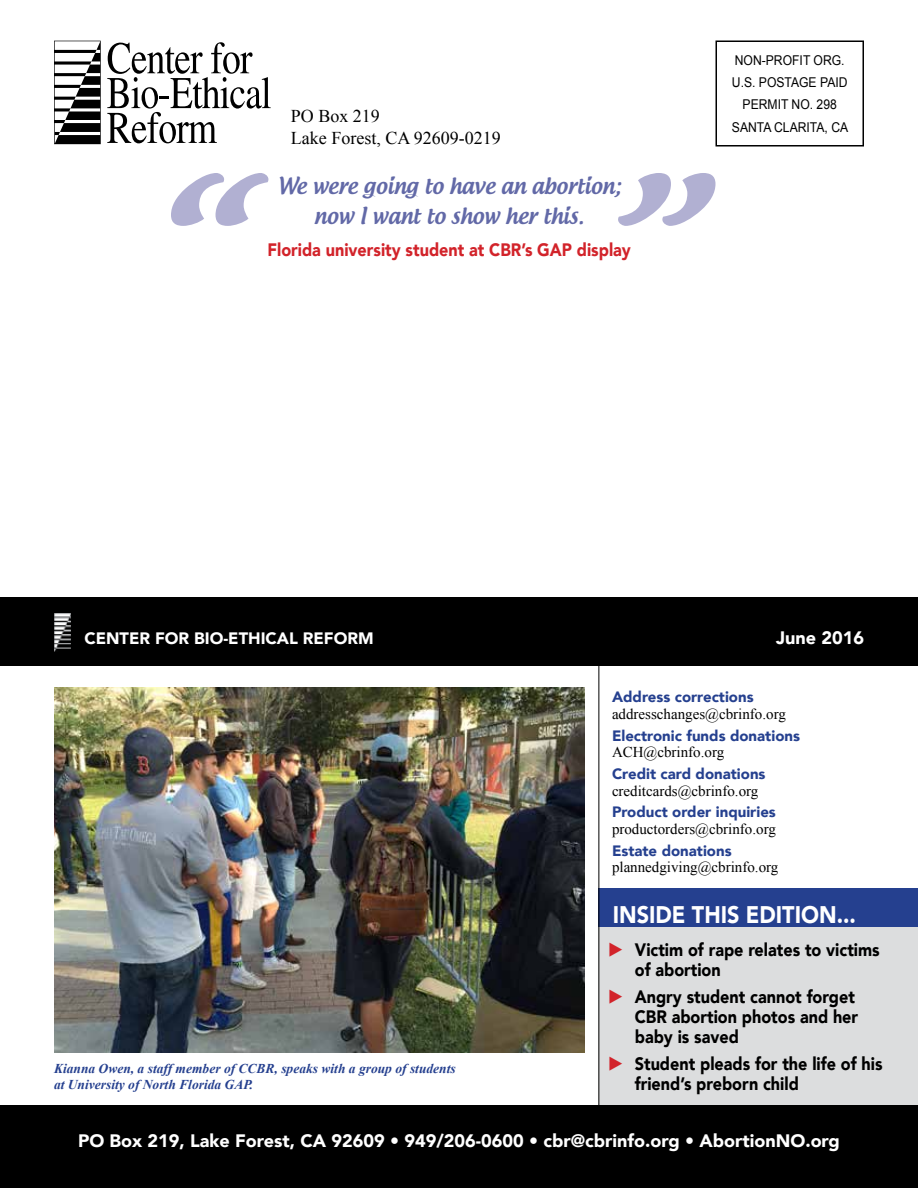
<style>
.page{position:relative;width:918px;height:1188px;background:#fff}
.page>*{position:absolute;margin:0;border:0;box-sizing:border-box;transform-origin:0 0}
.t1{font:900 24px "Avenir";color:#fff;scale:.9 1}
.t2{font:500 22.5px/30px "Androgyne";color:#6269a7;text-align:center;scale:.95 1}
.t3{font:900 18px/20.1px "Avenir";color:#000;scale:.9 1}
.t4{font:900 18px "Avenir";color:#fff}
.t5{font:900 18px "Avenir";color:#d2232a;scale:.9 1}
.t6{font:18px/21.6px "Times New Roman";color:#000}
.t7{font:900 16.5px "Avenir";color:#fff}
.t8{font:15px "Times New Roman";color:#000}
.t9{font:900 15px "Avenir";color:#25408f}
.t10{font:italic 700 13.5px/16.2px "Times New Roman";color:#25408f}
.t11{font:13.5px/22px "Arial";color:#000;text-align:center;scale:.9 1}
</style>
<div class="page">
<div style="left:598px;top:926px;width:320px;height:181px;background:#dcddde"></div>
<div style="left:599px;top:888px;width:319px;height:38px;background:#25408f"></div>
<hr style="left:598px;top:657px;width:1px;height:452px;background:#000">
<div style="left:716px;top:40px;width:148px;height:107px;border:2px solid #000"></div>
<svg style="left:54px;top:41px;width:47px;height:103px"></svg>
<svg style="left:107px;top:42px;width:164px;height:101px"></svg>
<svg style="left:171px;top:173px;width:97px;height:53px"></svg>
<svg style="left:618px;top:173px;width:98px;height:53px"></svg>
<div style="left:0;top:1106px;width:918px;height:82px;background:#000"></div>
<div style="left:0;top:597px;width:918px;height:68px;background:#000"></div>
<img style="left:54px;top:614px;width:17px;height:37px">
<img style="left:54px;top:687px;width:531px;height:366px">
<p class="t6" style="left:291px;top:105px;width:211px">PO Box 219<br>Lake Forest, CA 92609-0219</p>
<p class="t2" style="left:277px;top:171px;width:363px">We were going to have an abortion; now I want to show her this.</p>
<p class="t5" style="left:268px;top:234px;width:405px">Florida university student at CBR’s GAP display</p>
<p class="t11" style="left:732px;top:50px;width:131px">NON-PROFIT ORG.<br>U.S. POSTAGE PAID<br>PERMIT NO. 298<br>SANTA CLARITA, CA</p>
<p class="t7" style="left:84px;top:625px;width:291px">CENTER FOR BIO-ETHICAL REFORM</p>
<p class="t4" style="left:776px;top:623px;width:89px">June 2016</p>
<p class="t9" style="left:612px;top:684px;width:143px">Address corrections</p>
<p class="t8" style="left:612px;top:705px;width:175px">addresschanges@cbrinfo.org</p>
<p class="t9" style="left:612px;top:723px;width:190px">Electronic funds donations</p>
<p class="t8" style="left:612px;top:743px;width:114px">ACH@cbrinfo.org</p>
<p class="t9" style="left:612px;top:761px;width:155px">Credit card donations</p>
<p class="t8" style="left:612px;top:782px;width:148px">creditcards@cbrinfo.org</p>
<p class="t9" style="left:612px;top:799px;width:165px">Product order inquiries</p>
<p class="t8" style="left:612px;top:820px;width:165px">productorders@cbrinfo.org</p>
<p class="t9" style="left:612px;top:838px;width:121px">Estate donations</p>
<p class="t8" style="left:612px;top:859px;width:168px">plannedgiving@cbrinfo.org</p>
<p class="t10" style="left:54px;top:1060px;width:403px">Kianna Owen, a staff member of CCBR, speaks with a group of students at University of North Florida GAP.</p>
<h1 class="t1" style="left:613px;top:894px;width:272px">INSIDE THIS EDITION...</h1>
<p class="t3" style="left:635px;top:939px;width:274px">Victim of rape relates to victims of abortion</p>
<p class="t3" style="left:635px;top:986px;width:250px">Angry student cannot forget<br>CBR abortion photos and her baby is saved</p>
<p class="t3" style="left:635px;top:1053px;width:277px">Student pleads for the life of his friend’s preborn child</p>
<p class="t4" style="left:78px;top:1125px;width:763px">PO Box 219, Lake Forest, CA 92609 • 949/206-0600 • cbr@cbrinfo.org • AbortionNO.org</p>
</div>
